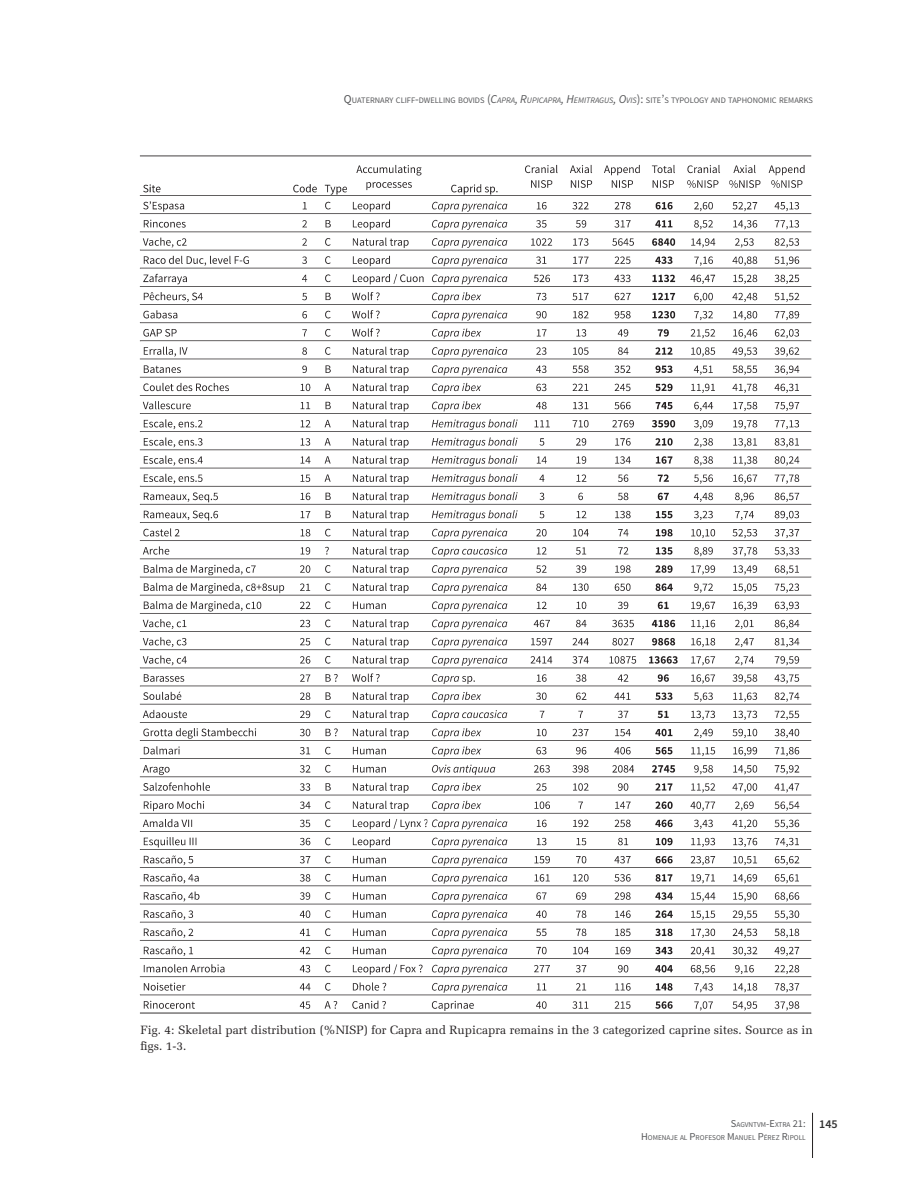
<style>
.page{position:relative;width:898px;height:1195px;background:#fff}
.page>*{position:absolute;margin:0;border:0;box-sizing:border-box;transform-origin:0 0}
.Bibliografia{font:12px/16.5px "Melior LT Std";color:#231f20}
.t1{font:600 12px "Source Sans Pro";color:#333}
.t2{font:8.4px "Source Sans Pro";color:#57585a}
.t3{font:7.35px/12.6px "Source Sans Pro";color:#57585a;text-align:right}
.s1{font-size:12px}
.s2{font-style:italic;font-size:12px}
.s3{font-style:italic}
.s4{font-size:10.5px}
</style>
<div class="page">
<hr style="left:812px;top:1113px;width:1px;height:45px;background:#231f20">
<img style="left:139px;top:155px;width:673px;height:859px">
<p class="t2" style="left:344px;top:95px;width:469px"><span class="s1">Q</span>UATERNARY CLIFF<span class="s1">-</span>DWELLING BOVIDS <span class="s1">(</span><span class="s2">C</span><span class="s3">APRA</span><span class="s2">, R</span><span class="s3">UPICAPRA</span><span class="s2">, H</span><span class="s3">EMITRAGUS</span><span class="s2">, O</span><span class="s3">VIS</span><span class="s1">):</span> SITE<span class="s1">’</span>S TYPOLOGY AND TAPH ONOMIC REMARKS</p>
<p class="Bibliografia" style="left:140px;top:1021px;width:673px">Fig. 4: Skeletal part distribution (%NISP) for Capra and Rupicapra remains in the 3 categorized caprine sites. Source as in figs. 1-3.</p>
<p class="t3" style="left:641px;top:1119px;width:166px"><span class="s4">S</span>AGVNTVM<span class="s4">-E</span>XTRA <span class="s4">21:<br>H</span>OMENAJE AL <span class="s4">P</span>ROFESOR <span class="s4">M</span>ANUEL <span class="s4">P</span>ÉREZ <span class="s4">R</span>IPOLL</p>
<p class="t1" style="left:819px;top:1116px;width:20px">145</p>
</div>
